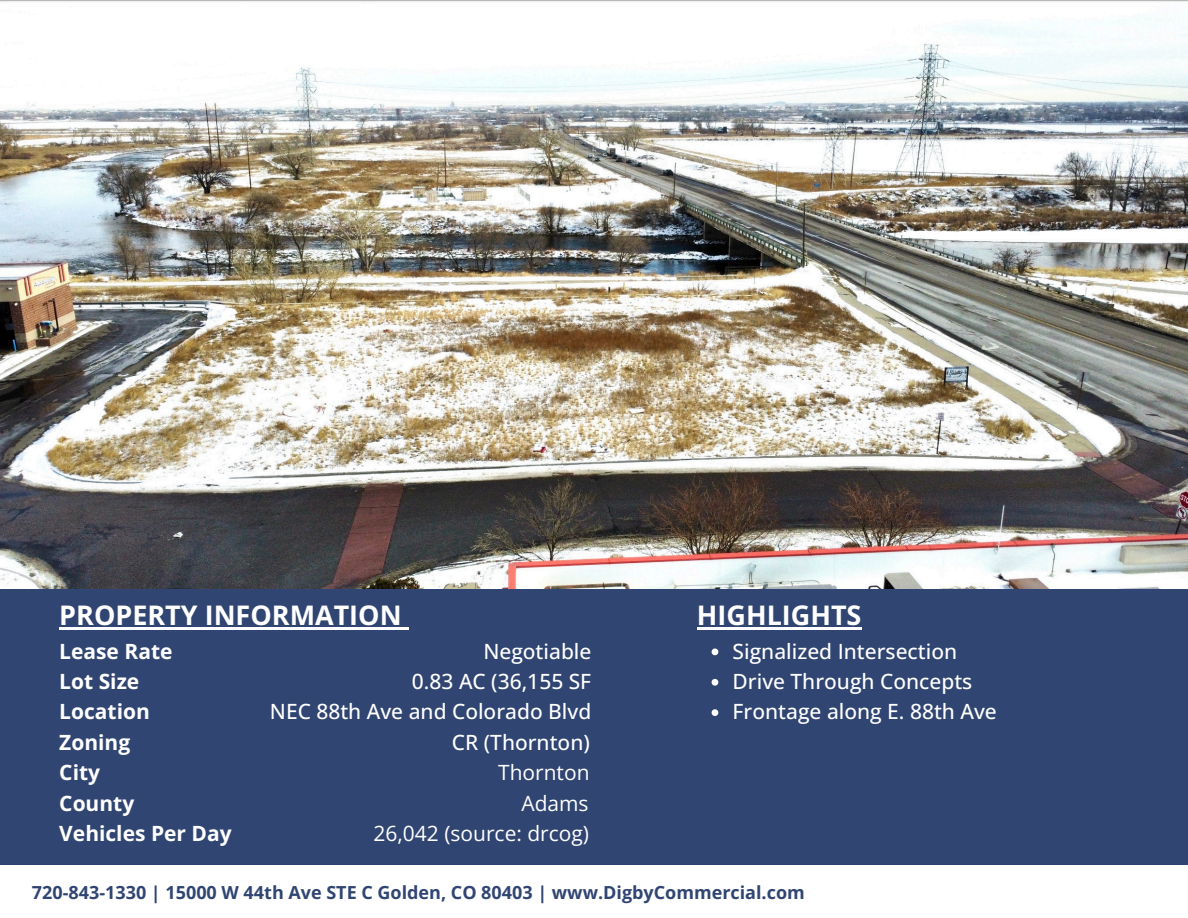
<style>
.page{position:relative;width:1188px;height:918px;background:#fff}
.page>*{position:absolute;margin:0;border:0;box-sizing:border-box;transform-origin:0 0}
.t1{font:700 27px "Open Sans";color:#fff}
.t2{font:500 21px "Open Sans";color:#fff}
.t3{font:700 21px "Open Sans";color:#fff}
.t4{font:21px "Open Sans";color:#fff}
.t5{font:700 18px "Open Sans";color:#304572}
</style>
<div class="page">
<img style="left:0;top:0;width:1188px;height:589px">
<div style="left:0;top:589px;width:1188px;height:276px;background:#304572"></div>
<hr style="left:59px;top:627px;width:343px;height:2px;background:#fff">
<svg style="left:402px;top:627px;width:7px;height:2px"></svg>
<hr style="left:697px;top:627px;width:164px;height:2px;background:#fff">
<svg style="left:712px;top:649px;width:6px;height:6px"></svg>
<svg style="left:712px;top:679px;width:6px;height:7px"></svg>
<svg style="left:712px;top:709px;width:6px;height:7px"></svg>
<h2 class="t1" style="left:59px;top:596px;width:344px">PROPERTY INFORMATION</h2>
<h1 class="t3" style="left:59px;top:636px;width:115px">Lease Rate</h1>
<h1 class="t2" style="left:483px;top:636px;width:110px">Negotiable</h1>
<h1 class="t3" style="left:59px;top:667px;width:82px">Lot Size</h1>
<h1 class="t2" style="left:412px;top:667px;width:181px">0.83 AC (36,155 SF</h1>
<h1 class="t3" style="left:59px;top:697px;width:92px">Location</h1>
<h1 class="t2" style="left:270px;top:697px;width:323px">NEC 88th Ave and Colorado Blvd</h1>
<h1 class="t3" style="left:59px;top:727px;width:72px">Zoning</h1>
<h1 class="t2" style="left:452px;top:727px;width:139px">CR (Thornton)</h1>
<h1 class="t3" style="left:59px;top:758px;width:42px">City</h1>
<h1 class="t4" style="left:498px;top:758px;width:93px">Thornton</h1>
<h1 class="t3" style="left:59px;top:788px;width:76px">County</h1>
<h1 class="t4" style="left:521px;top:788px;width:69px">Adams</h1>
<h1 class="t3" style="left:59px;top:818px;width:174px">Vehicles Per Day</h1>
<h1 class="t4" style="left:374px;top:818px;width:217px">26,042 (source: drcog)</h1>
<p class="t1" style="left:697px;top:596px;width:166px">HIGHLIGHTS</p>
<p class="t2" style="left:733px;top:636px;width:226px">Signalized Intersection</p>
<p class="t2" style="left:733px;top:667px;width:241px">Drive Through Concepts</p>
<p class="t2" style="left:733px;top:697px;width:266px">Frontage along E. 88th Ave</p>
<h1 class="t5" style="left:32px;top:880px;width:774px">720-843-1330 | 15000 W 44th Ave STE C Golden, CO 80403 | www.DigbyCommercial.com</h1>
</div>
